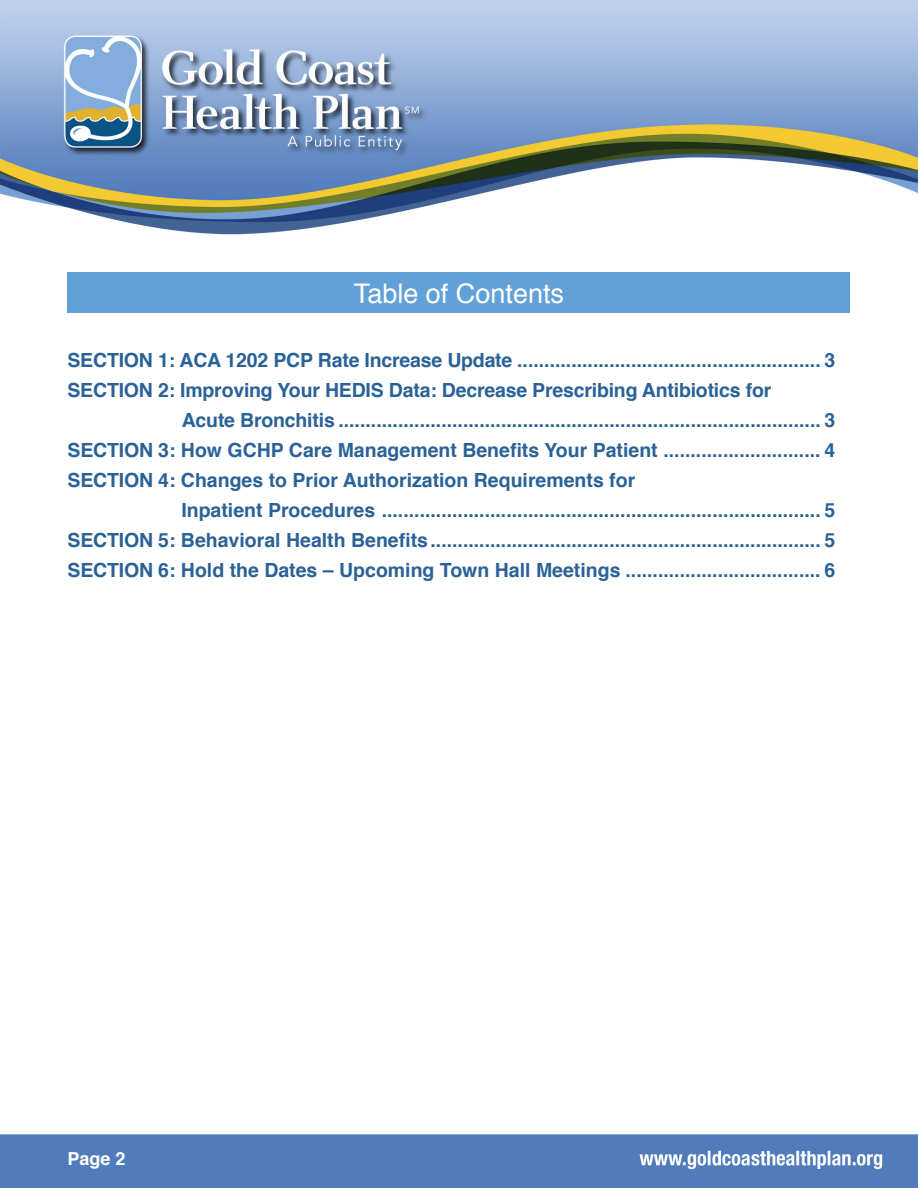
<style>
.page{position:relative;width:918px;height:1188px;background:#fff}
.page>*{position:absolute;margin:0;border:0;box-sizing:border-box;transform-origin:0 0}
.t1{font:27px "Helvetica";color:#fff}
.t2{font:700 19.5px "Helvetica";color:#2a6297}
.t3{font:700 18px "Helvetica";color:#fff}
</style>
<div class="page">
<img style="left:0;top:0;width:918px;height:1188px">
<div style="left:68px;top:272px;width:782px;height:41px;background:#61a1d7"></div>
<p class="t1" style="left:354px;top:272px;width:212px">Table of Contents</p>
<p class="t2" style="left:68px;top:344px;width:769px">SECTION 1: ACA 1202 PCP Rate Increase Update ........................................................ 3</p>
<p class="t2" style="left:68px;top:374px;width:705px">SECTION 2: Improving Your HEDIS Data: Decrease Prescribing Antibiotics for</p>
<p class="t2" style="left:182px;top:404px;width:655px">Acute Bronchitis ......................................................................................... 3</p>
<p class="t2" style="left:68px;top:434px;width:769px">SECTION 3: How GCHP Care Management Benefits Your Patient ............................. 4</p>
<p class="t2" style="left:68px;top:464px;width:569px">SECTION 4: Changes to Prior Authorization Requirements for</p>
<p class="t2" style="left:181px;top:494px;width:656px">Inpatient Procedures ................................................................................. 5</p>
<p class="t2" style="left:68px;top:524px;width:769px">SECTION 5: Behavioral Health Benefits........................................................................ 5</p>
<p class="t2" style="left:68px;top:554px;width:769px">SECTION 6: Hold the Dates – Upcoming Town Hall Meetings .................................... 6</p>
<p class="t3" style="left:68px;top:1145px;width:60px">Page 2</p>
</div>
